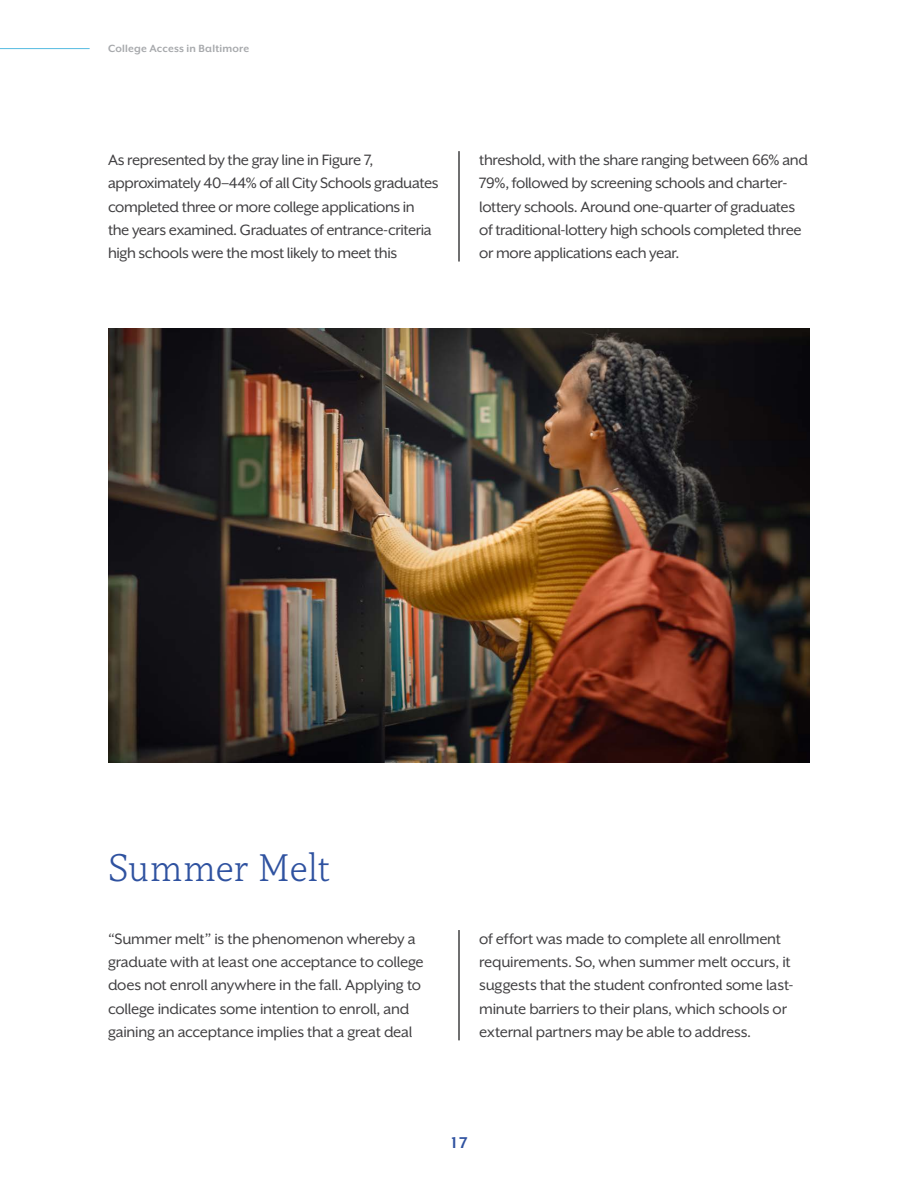
<style>
.page{position:relative;width:918px;height:1188px;background:#fff}
.page>*{position:absolute;margin:0;border:0;box-sizing:border-box;transform-origin:0 0}
.t1{font:300 40.5px "Capitolina";letter-spacing:-.01em;color:#2f52a0}
.t2{font:700 18px "Mr Eaves XL San OT";color:#2f52a0}
.t3{font:17.25px/23.2px "Mr Eaves XL San OT";letter-spacing:-.02em;color:#414042}
.t4{font:700 12px "Mr Eaves XL San OT";letter-spacing:.02em;color:#a7a9ac}
</style>
<div class="page">
<hr style="left:0;top:48px;width:90px;height:1px;background:#55bbe1">
<hr style="left:459px;top:151px;width:1px;height:110px;background:#414042">
<img style="left:108px;top:328px;width:702px;height:434px">
<hr style="left:459px;top:930px;width:1px;height:110px;background:#414042">
<p class="t4" style="left:108px;top:42px;width:143px">College Access in Baltimore</p>
<p class="t3" style="left:108px;top:148px;width:332px">As represented by the gray line in Figure 7, approximately 40–44% of all City Schools graduates completed three or more college applications in the years examined. Graduates of entrance-criteria high schools were the most likely to meet this</p>
<p class="t3" style="left:479px;top:148px;width:330px">threshold, with the share ranging between 66% and 79%, followed by screening schools and charter&shy;lottery schools. Around one-quarter of graduates of traditional-lottery high schools completed three or more applications each year.</p>
<h2 class="t1" style="left:108px;top:844px;width:224px">Summer Melt</h2>
<p class="t3" style="left:108px;top:927px;width:317px">“Summer melt” is the phenomenon whereby a graduate with at least one acceptance to college does not enroll anywhere in the fall. Applying to college indicates some intention to enroll, and gaining an acceptance implies that a great deal</p>
<p class="t3" style="left:479px;top:927px;width:316px">of effort was made to complete all enrollment requirements. So, when summer melt occurs, it suggests that the student confronted some last&shy;minute barriers to their plans, which schools or external partners may be able to address.</p>
<p class="t2" style="left:450px;top:1132px;width:20px">17</p>
</div>
